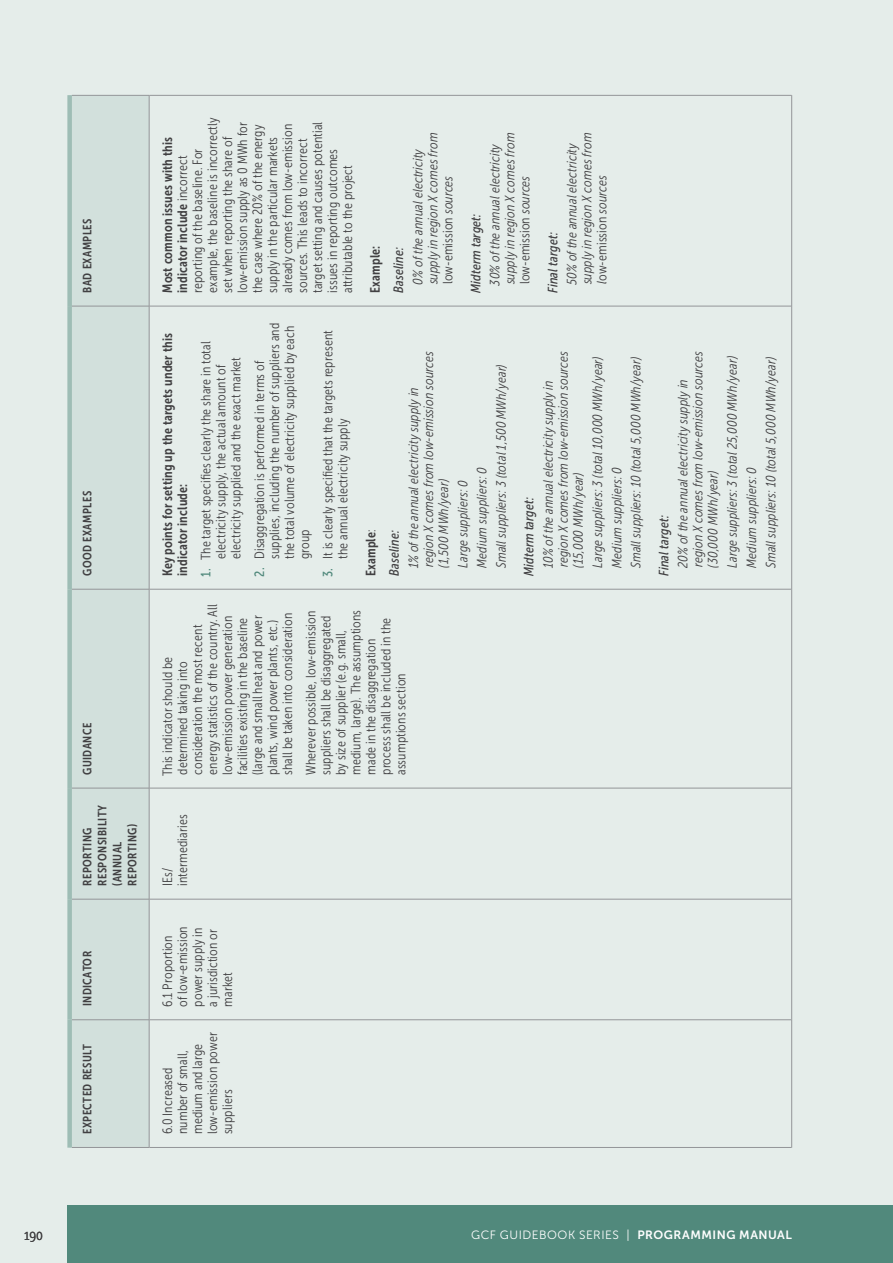
<style>
.page{position:relative;width:893px;height:1263px;background:#e5edea}
.page>*{position:absolute;margin:0;border:0;box-sizing:border-box;transform-origin:0 0}
.t1{font:15px "Museo Sans Cond 300";color:#414042}
.Tables_-_Body{font:13.5px/15px "Museo Sans Cond 300";letter-spacing:.01em;color:#414042}
.Tables_-_Body-2{font:italic 13.5px/15px "Museo Sans Cond 300";letter-spacing:.01em;color:#414042}
.Tables_-_Body-3{font:13.5px/15px "Museo Sans Cond 700";letter-spacing:.01em;color:#414042}
.Tables_-_Body-4{font:italic 13.5px "Museo Sans Cond 500";letter-spacing:.01em;color:#414042}
.Tables_-_Header_1{font:12px/15px "Museo Sans Cond 700";letter-spacing:.04em;color:#414042}
.t2{font:12px "Museo Sans 300";letter-spacing:.045em;color:#fff}
.s1{font-family:"Museo Sans Cond 700"}
.s2{font-style:normal}
.s3{font-family:"Museo Sans Cond 500";color:#51897c}
.s4{font-family:"Museo Sans Cond 300"}
.s5{font-family:"Museo Sans 700"}
</style>
<div class="page">
<div style="left:67px;top:1205px;width:826px;height:58px;background:#51897c"></div>
<div style="left:72px;top:96px;width:77px;height:1051px;background:#d2e0dc"></div>
<hr style="left:72px;top:1019px;width:77px;height:1px;background:#939598">
<hr style="left:72px;top:899px;width:77px;height:1px;background:#939598">
<hr style="left:149px;top:1147px;width:642px;height:1px;background:#939598">
<hr style="left:149px;top:1019px;width:642px;height:1px;background:#939598">
<hr style="left:149px;top:899px;width:642px;height:1px;background:#939598">
<hr style="left:149px;top:788px;width:642px;height:1px;background:#939598">
<hr style="left:149px;top:589px;width:642px;height:1px;background:#939598">
<hr style="left:149px;top:306px;width:642px;height:1px;background:#939598">
<hr style="left:149px;top:95px;width:642px;height:1px;background:#939598">
<hr style="left:791px;top:1020px;width:1px;height:128px;background:#939598">
<hr style="left:791px;top:899px;width:1px;height:121px;background:#939598">
<hr style="left:791px;top:788px;width:1px;height:111px;background:#939598">
<hr style="left:791px;top:589px;width:1px;height:199px;background:#939598">
<hr style="left:791px;top:306px;width:1px;height:283px;background:#939598">
<hr style="left:791px;top:95px;width:1px;height:211px;background:#939598">
<div style="left:67px;top:1020px;width:5px;height:128px;background:#9ebdb5"></div>
<div style="left:67px;top:899px;width:5px;height:121px;background:#9ebdb5"></div>
<div style="left:67px;top:788px;width:5px;height:111px;background:#9ebdb5"></div>
<div style="left:67px;top:589px;width:5px;height:199px;background:#9ebdb5"></div>
<div style="left:67px;top:306px;width:5px;height:283px;background:#9ebdb5"></div>
<div style="left:67px;top:95px;width:5px;height:211px;background:#9ebdb5"></div>
<hr style="left:72px;top:1147px;width:77px;height:1px;background:#939598">
<hr style="left:72px;top:788px;width:77px;height:1px;background:#939598">
<hr style="left:72px;top:589px;width:77px;height:1px;background:#939598">
<hr style="left:72px;top:306px;width:77px;height:1px;background:#939598">
<hr style="left:72px;top:95px;width:77px;height:1px;background:#939598">
<hr style="left:149px;top:1020px;width:1px;height:128px;background:#939598">
<hr style="left:149px;top:899px;width:1px;height:121px;background:#939598">
<hr style="left:149px;top:788px;width:1px;height:111px;background:#939598">
<hr style="left:149px;top:589px;width:1px;height:199px;background:#939598">
<hr style="left:149px;top:306px;width:1px;height:283px;background:#939598">
<hr style="left:149px;top:95px;width:1px;height:211px;background:#939598">
<p class="Tables_-_Header_1" style="left:80px;top:293px;width:76px;rotate:-90deg">BAD EXAMPLES</p>
<p class="Tables_-_Header_1" style="left:80px;top:576px;width:87px;rotate:-90deg">GOOD EXAMPLES</p>
<p class="Tables_-_Header_1" style="left:80px;top:775px;width:54px;rotate:-90deg">GUIDANCE</p>
<p class="Tables_-_Header_1" style="left:80px;top:886px;width:82px;rotate:-90deg">REPORTING<br>RESPONSIBILITY (ANNUAL<br>REPORTING)</p>
<p class="Tables_-_Header_1" style="left:80px;top:1006px;width:57px;rotate:-90deg">INDICATOR</p>
<p class="Tables_-_Header_1" style="left:80px;top:1134px;width:91px;rotate:-90deg">EXPECTED RESULT</p>
<p class="Tables_-_Body" style="left:160px;top:293px;width:177px;rotate:-90deg"><span class="s1">Most common issues with this indicator include</span> incorrect reporting of the baseline. For example, the baseline is incorrectly set when reporting the share of low-emission supply as 0 MWh for the case where 20% of the energy supply in the particular markets already comes from low-emission sources. This leads to incorrect target setting and causes potential issues in reporting outcomes attributable to the project</p>
<p class="Tables_-_Body-3" style="left:368px;top:293px;width:48px;rotate:-90deg">Example:</p>
<p class="Tables_-_Body-4" style="left:391px;top:293px;width:47px;rotate:-90deg">Baseline:</p>
<p class="Tables_-_Body-2" style="left:411px;top:285px;width:154px;rotate:-90deg">0% of the annual electricity supply in region X comes from <span class="s2">low-emission</span> sources</p>
<p class="Tables_-_Body-2" style="left:488px;top:285px;width:154px;rotate:-90deg">30% of the annual electricity supply in region X comes from <span class="s2">low-emission</span> sources</p>
<p class="Tables_-_Body-4" style="left:468px;top:293px;width:80px;rotate:-90deg">Midterm target:</p>
<p class="Tables_-_Body-2" style="left:565px;top:285px;width:154px;rotate:-90deg">50% of the annual electricity supply in region X comes from l<span class="s2">ow-emission</span> sources</p>
<p class="Tables_-_Body-4" style="left:545px;top:293px;width:62px;rotate:-90deg">Final target:</p>
<p class="Tables_-_Body-3" style="left:160px;top:576px;width:244px;rotate:-90deg">Key points for setting up the targets under this indicator include:</p>
<p class="Tables_-_Body" style="left:199px;top:576px;width:237px;text-align:center;rotate:-90deg"><span class="s3">1.</span> The target specifies clearly the share in total electricity supply, the actual amount of electricity supplied and the exact market</p>
<p class="Tables_-_Body" style="left:252px;top:559px;width:238px;text-indent:-17px;rotate:-90deg"><span class="s3">2.</span> Disaggregation is performed in terms of supplies, including the number of suppliers and the total volume of electricity supplied by each group</p>
<p class="Tables_-_Body" style="left:321px;top:559px;width:230px;text-indent:-18px;rotate:-90deg"><span class="s3">3.</span> It is clearly specified that the targets represent the annual electricity supply</p>
<p class="Tables_-_Body-3" style="left:363px;top:576px;width:48px;rotate:-90deg">Example<span class="s4">:</span></p>
<p class="Tables_-_Body-4" style="left:387px;top:576px;width:47px;rotate:-90deg">Baseline:</p>
<p class="Tables_-_Body-2" style="left:406px;top:568px;width:219px;rotate:-90deg">1% of the annual electricity supply in<br>region X comes from low-emission sources (1,500 MWh/year)</p>
<p class="Tables_-_Body-2" style="left:494px;top:568px;width:206px;rotate:-90deg">Small suppliers: 3 (total 1,500 MWh/year)</p>
<p class="Tables_-_Body-2" style="left:475px;top:568px;width:102px;rotate:-90deg">Medium suppliers: 0</p>
<p class="Tables_-_Body-2" style="left:455px;top:568px;width:89px;rotate:-90deg">Large suppliers: 0</p>
<p class="Tables_-_Body-2" style="left:541px;top:568px;width:219px;rotate:-90deg">10% of the annual electricity supply in region X comes from low-emission sources (15,000 MWh/year)</p>
<p class="Tables_-_Body-2" style="left:590px;top:568px;width:213px;rotate:-90deg">Large suppliers: 3 (total 10,000 MWh/year)</p>
<p class="Tables_-_Body-2" style="left:629px;top:568px;width:213px;rotate:-90deg">Small suppliers: 10 (total 5,000 MWh/year)</p>
<p class="Tables_-_Body-2" style="left:609px;top:568px;width:102px;rotate:-90deg">Medium suppliers: 0</p>
<p class="Tables_-_Body-4" style="left:522px;top:576px;width:80px;rotate:-90deg">Midterm target:</p>
<p class="Tables_-_Body" style="left:160px;top:776px;width:174px;rotate:-90deg">This indicator should be determined taking into consideration the most recent energy statistics of the country. All low-emission power generation facilities existing in the baseline (large and small heat and power plants, wind power plants, etc.) shall be taken into consideration</p>
<p class="Tables_-_Body" style="left:304px;top:775px;width:167px;rotate:-90deg">Wherever possible, low-emission suppliers shall be disaggregated by size of supplier (e.g. small, medium, large). The assumptions made in the disaggregation process shall be included in the assumptions section</p>
<p class="Tables_-_Body-2" style="left:676px;top:568px;width:218px;rotate:-90deg">20% of the annual electricity supply in region X comes from low-emission sources (30,000 MWh/year)</p>
<p class="Tables_-_Body-2" style="left:725px;top:568px;width:213px;rotate:-90deg">Large suppliers: 3 (total 25,000 MWh/year)</p>
<p class="Tables_-_Body-2" style="left:763px;top:568px;width:213px;rotate:-90deg">Small suppliers: 10 (total 5,000 MWh/year)</p>
<p class="Tables_-_Body-2" style="left:744px;top:568px;width:102px;rotate:-90deg">Medium suppliers: 0</p>
<p class="Tables_-_Body-4" style="left:656px;top:576px;width:62px;rotate:-90deg">Final target:</p>
<p class="Tables_-_Body" style="left:160px;top:886px;width:73px;rotate:-90deg">IEs/ intermediaries</p>
<p class="Tables_-_Body" style="left:160px;top:1007px;width:82px;rotate:-90deg">6.1 Proportion of low-emission power supply in a jurisdiction or market</p>
<p class="Tables_-_Body" style="left:160px;top:1134px;width:104px;rotate:-90deg">6.0 Increased number of small, medium and large low-emission power suppliers</p>
<p class="t1" style="left:24px;top:1227px;width:20px">190</p>
<p class="t2" style="left:471px;top:1228px;width:322px">GCF GUIDEBOOK SERIES | <span class="s5">PROGRAMMING MANUAL</span></p>
</div>
